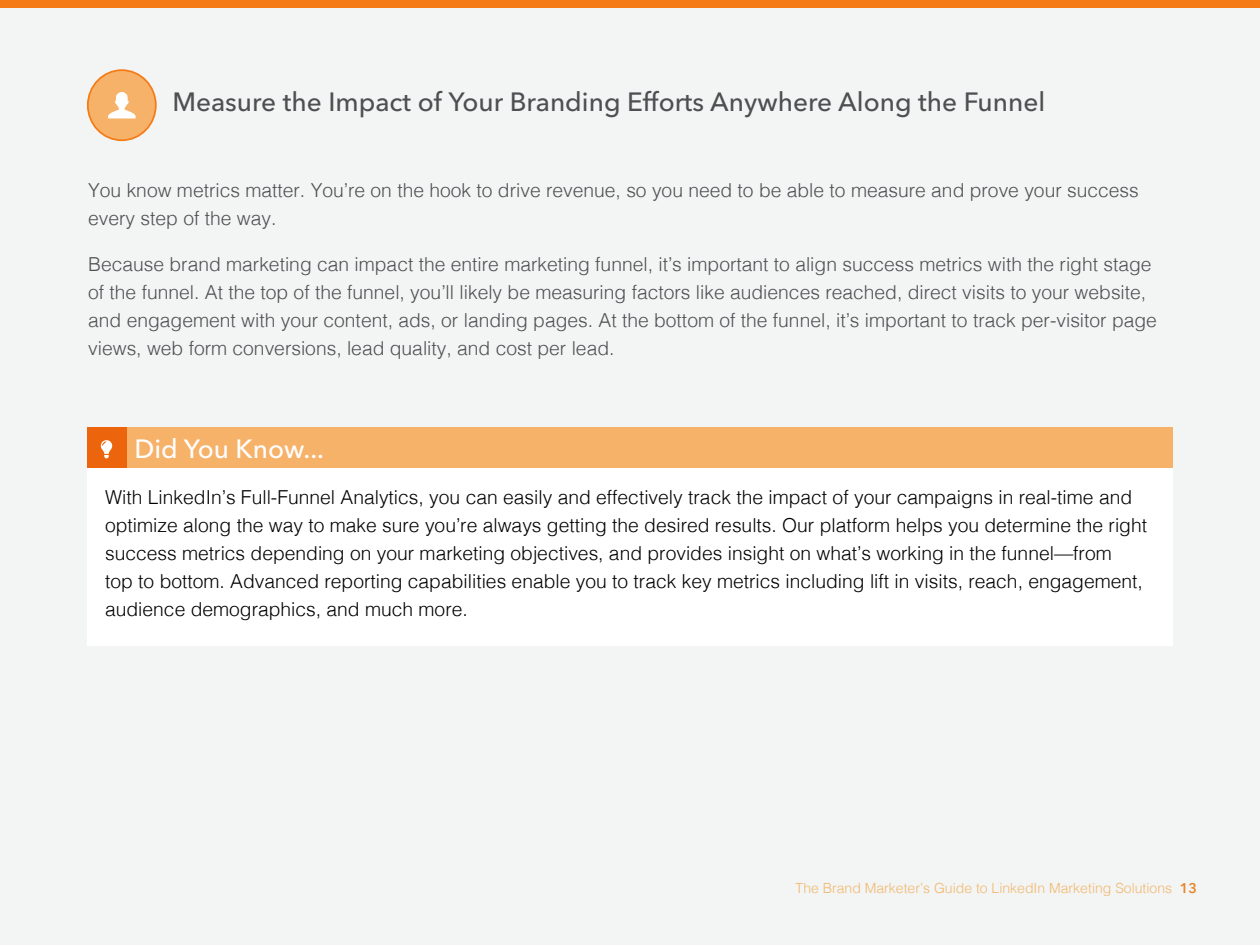
<style>
.page{position:relative;width:1260px;height:945px;background:#f3f4f4}
.page>*{position:absolute;margin:0;border:0;box-sizing:border-box;transform-origin:0 0}
.t1{font:500 26.25px "Avenir Next LT Pro";color:#4d4f52}
.t2{font:500 26.25px "Avenir Next LT Pro";color:#fff}
.t3{font:300 19.25px/28px "Helvetica";color:#4d4f52}
.t4{font:300 19.25px/28px "Helvetica";color:#000}
.t5{font:300 14px "Helvetica";color:#f2b86e}
.s1{font-family:"Avenir Next LT Pro";font-weight:600;color:#e68524}
</style>
<div class="page">
<div style="left:87px;top:468px;width:1086px;height:177px;background:#fff"></div>
<div style="left:87px;top:427px;width:1086px;height:41px;background:#f7b26a"></div>
<div style="left:87px;top:427px;width:40px;height:41px;background:#ec640c"></div>
<svg style="left:100px;top:440px;width:12px;height:19px"></svg>
<div style="left:88px;top:70px;width:68px;height:70px;background:#f7b26a;border-radius:50%"></div>
<div style="left:87px;top:69px;width:70px;height:72px;border:2px solid #f47b16;border-radius:50%"></div>
<svg style="left:108px;top:92px;width:28px;height:26px"></svg>
<div style="left:0;top:0;width:1260px;height:7px;background:#f47b16"></div>
<h1 class="t1" style="left:172px;top:87px;width:874px">Measure the Impact of Your Branding Efforts Anywhere Along the Funnel</h1>
<p class="t3" style="left:88px;top:175px;width:1052px">You know metrics matter. You’re on the hook to drive revenue, so you need to be able to measure and prove your success every step of the way.</p>
<p class="t3" style="left:88px;top:248px;width:1070px">Because brand marketing can impact the entire marketing funnel, it’s important to align success metrics with the right stage of the funnel. At the top of the funnel, you’ll likely be measuring factors like audiences reached, direct visits to your website, and engagement with your content, ads, or landing pages. At the bottom of the funnel, it’s important to track per-visitor page views, web form conversions, lead quality, and cost per lead.</p>
<h1 class="t2" style="left:134px;top:433px;width:191px">Did You Know...</h1>
<p class="t4" style="left:105px;top:482px;width:1043px">With LinkedIn’s Full-Funnel Analytics, you can easily and effectively track the impact of your campaigns in real-time and optimize along the way to make sure you’re always getting the desired results. Our platform helps you determine the right success metrics depending on your marketing objectives, and provides insight on what’s working in the funnel—from<br>top to bottom. Advanced reporting capabilities enable you to track key metrics including lift in visits, reach, engagement, audience demographics, and much more.</p>
<p class="t5" style="left:796px;top:876px;width:403px">The Brand Marketer’s Guide to LinkedIn Marketing Solutions <span class="s1">13</span></p>
</div>
